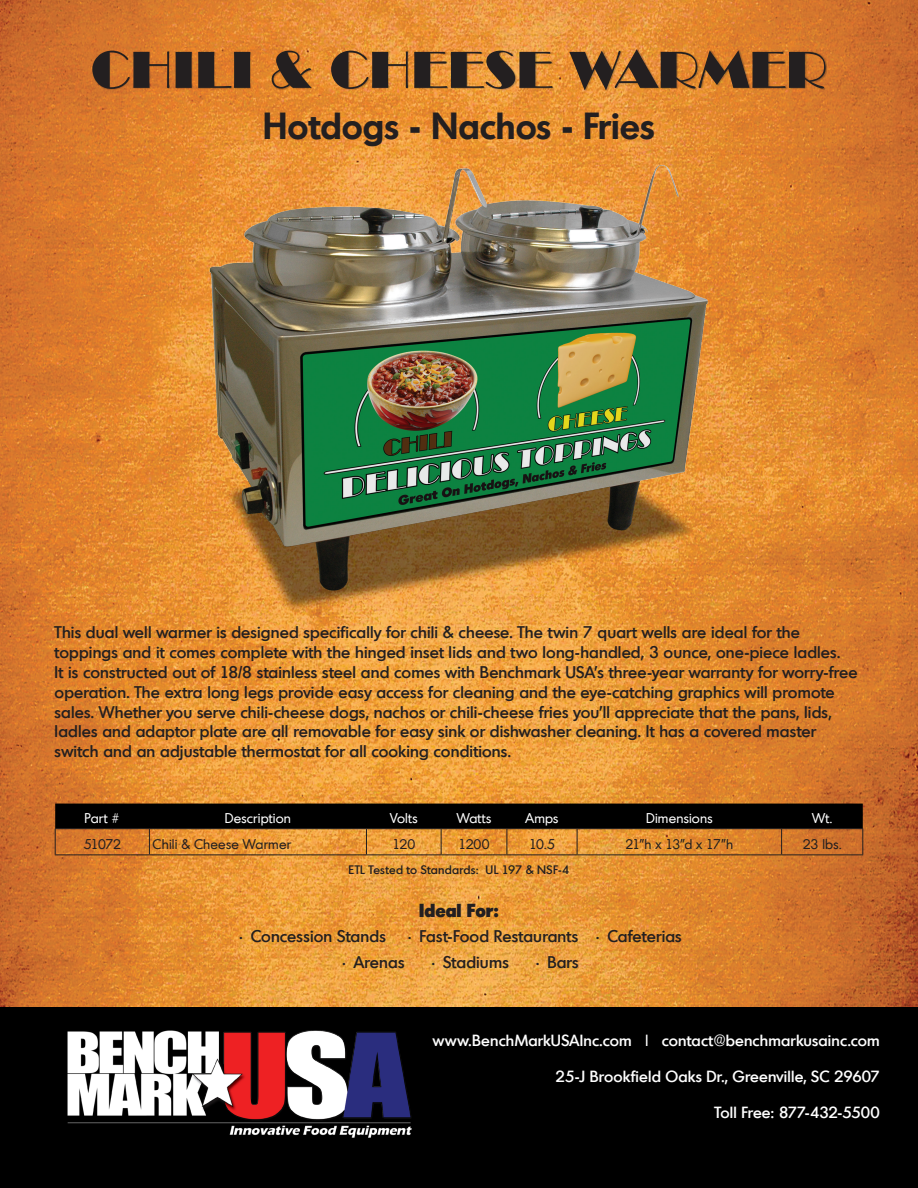
<style>
.page{position:relative;width:918px;height:1188px;background:#fff}
.page>*{position:absolute;margin:0;border:0;box-sizing:border-box;transform-origin:0 0}
.t1{font:51px "New York Deco Regular SWFTE";letter-spacing:-.005em;color:#231f20}
.t2{font:600 36px "Montreal";color:#231f20}
.t3{font:800 18px "Montreal";color:#231f20}
.t4{font:500 16.5px/19.8px "Montreal";letter-spacing:.01em;color:#231f20}
.t5{font:500 15.75px "Montreal";letter-spacing:.01em;color:#fff}
.t6{font:13.5px "Montreal";letter-spacing:.005em;color:#231f20}
.t7{font:13.5px "Montreal";letter-spacing:.015em;color:#fff}
.t8{font:500 12px "Montreal";letter-spacing:.02em;color:#231f20}
</style>
<div class="page">
<img style="left:0;top:0;width:918px;height:1008px">
<div style="left:0;top:1008px;width:918px;height:180px;background:#000"></div>
<img style="left:67px;top:1030px;width:345px;height:108px">
<div style="left:92px;top:49px;width:735px;height:43px;background:#231f20;opacity:.3"></div>
<svg style="left:55px;top:804px;width:808px;height:51px;background:#71481b"></svg>
<hr style="left:55px;top:855px;width:94px;height:1px;background:#231f20">
<hr style="left:149px;top:855px;width:217px;height:1px;background:#231f20">
<hr style="left:366px;top:855px;width:75px;height:1px;background:#231f20">
<hr style="left:441px;top:855px;width:66px;height:1px;background:#231f20">
<hr style="left:507px;top:855px;width:70px;height:1px;background:#231f20">
<hr style="left:577px;top:855px;width:205px;height:1px;background:#231f20">
<hr style="left:782px;top:855px;width:81px;height:1px;background:#231f20">
<img style="left:203px;top:160px;width:512px;height:454px">
<p class="t1" style="left:91px;top:39px;width:738px">CHILI &amp; CHEESE WARMER</p>
<p class="t2" style="left:263px;top:103px;width:393px">Hotdogs - Nachos - Fries</p>
<p class="t4" style="left:55px;top:622px;width:804px">This dual well warmer is designed specifically for chili &amp; cheese. The twin 7 quart wells are ideal for the toppings and it comes complete with the hinged inset lids and two long-handled, 3 ounce, one-piece ladles.<br>It is constructed out of 18/8 stainless steel and comes with Benchmark USA’s three-year warranty for worry-free operation. The extra long legs provide easy access for cleaning and the eye-catching graphics will promote sales. Whether you serve chili-cheese dogs, nachos or chili-cheese fries you’ll appreciate that the pans, lids, ladles and adaptor plate are all removable for easy sink or dishwasher cleaning. It has a covered master switch and an adjustable thermostat for all cooking conditions.</p>
<p class="t7" style="left:85px;top:809px;width:37px">Part #</p>
<p class="t7" style="left:225px;top:809px;width:68px">Description</p>
<p class="t7" style="left:390px;top:809px;width:29px">Volts</p>
<p class="t7" style="left:457px;top:809px;width:36px">Watts</p>
<p class="t7" style="left:525px;top:809px;width:35px">Amps</p>
<p class="t7" style="left:646px;top:809px;width:68px">Dimensions</p>
<p class="t7" style="left:812px;top:809px;width:21px">Wt.</p>
<p class="t6" style="left:84px;top:835px;width:39px">51072</p>
<p class="t6" style="left:153px;top:835px;width:140px">Chili &amp; Cheese Warmer</p>
<p class="t6" style="left:392px;top:835px;width:24px">120</p>
<p class="t6" style="left:458px;top:835px;width:33px">1200</p>
<p class="t6" style="left:529px;top:835px;width:27px">10.5</p>
<p class="t6" style="left:625px;top:835px;width:109px">21”h x 13”d x 17”h</p>
<p class="t6" style="left:803px;top:835px;width:40px">23 lbs.</p>
<p class="t8" style="left:349px;top:862px;width:222px">ETL Tested to Standards: UL 197 &amp; NSF-4</p>
<p class="t3" style="left:419px;top:898px;width:81px">Ideal For:</p>
<p class="t4" style="left:236px;top:926px;width:447px">• Concession Stands • Fast-Food Restaurants • Cafeterias</p>
<p class="t4" style="left:339px;top:952px;width:67px">• Arenas</p>
<p class="t4" style="left:428px;top:952px;width:82px">• Stadiums</p>
<p class="t4" style="left:533px;top:952px;width:47px">• Bars</p>
<p class="t5" style="left:433px;top:1031px;width:448px">www.BenchMarkUSAInc.com | contact@benchmarkusainc.com</p>
<p class="t5" style="left:556px;top:1067px;width:326px">25-J Brookfield Oaks Dr., Greenville, SC 29607</p>
<p class="t5" style="left:714px;top:1103px;width:167px">Toll Free: 877-432-5500</p>
</div>
